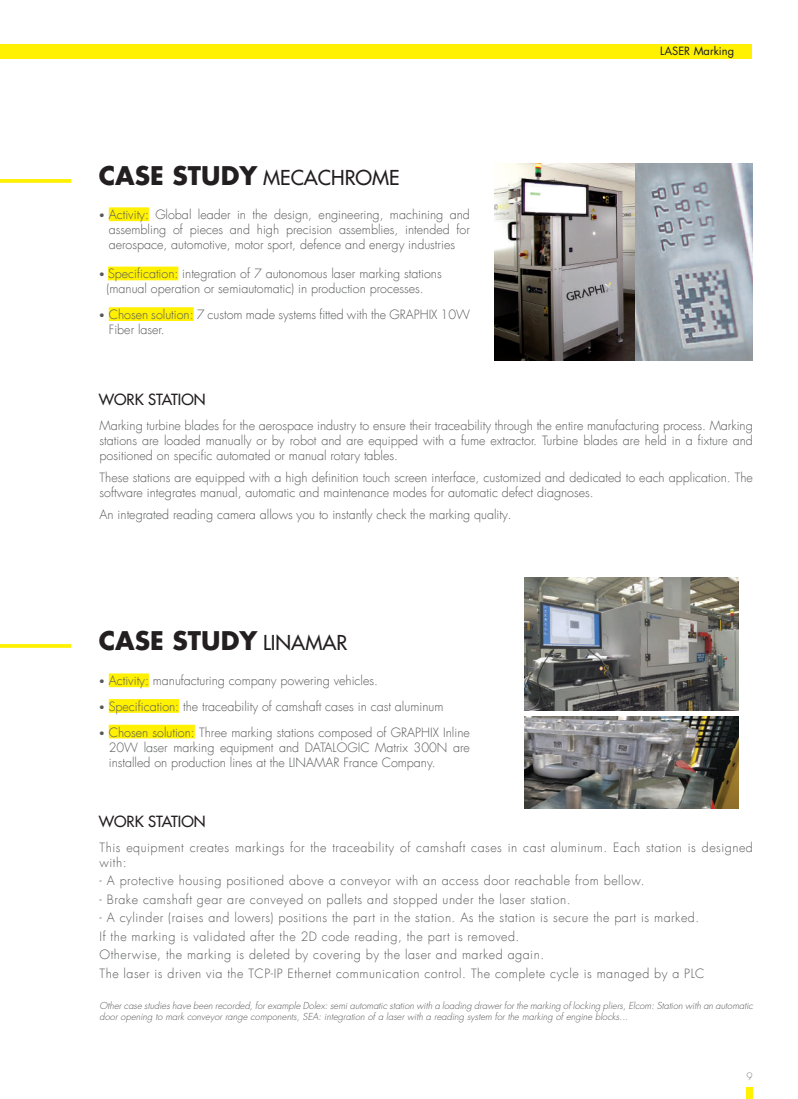
<style>
.page{position:relative;width:798px;height:1099px;background:#fff}
.page>*{position:absolute;margin:0;border:0;box-sizing:border-box;transform-origin:0 0}
.t1{font:700 25px "Futura Std";color:#231f20}
.t2{font:500 20px "Futura Std";color:#231f20}
.t3{font:500 15px "Futura Std";color:#231f20}
.t4{font:300 12.5px/15px "Futura LT";color:#57585a;text-align:justify}
.t5{font:300 12.5px/18.5px "Futura LT";letter-spacing:.04em;color:#57585a}
.t6{font:11.12px "Futura Std";color:#1a1c21}
.t7{font:300 10px "Futura Std";color:#808285}
.t8{font:italic 300 9.38px/11.2px "Futura Std";color:#57585a}
.s1{font-weight:700;font-size:25px}
.s2{font-size:10px}
.s3{font-family:"Futura Std"}
.s4{font-weight:500;font-size:20px}
</style>
<div class="page">
<div style="left:745px;top:1087px;width:7px;height:11px;background:#fff101"></div>
<div style="left:0;top:44px;width:751px;height:14px;background:#fff101"></div>
<svg style="left:0;top:179px;width:71px;height:4px"></svg>
<svg style="left:0;top:644px;width:71px;height:4px"></svg>
<img style="left:494px;top:164px;width:258px;height:196px">
<div style="left:109px;top:207px;width:40px;height:14px;background:#fff101"></div>
<div style="left:108px;top:266px;width:70px;height:14px;background:#fff101"></div>
<div style="left:109px;top:307px;width:84px;height:14px;background:#fff101"></div>
<div style="left:109px;top:673px;width:40px;height:14px;background:#fff101"></div>
<div style="left:109px;top:699px;width:70px;height:13px;background:#fff101"></div>
<div style="left:109px;top:724px;width:86px;height:14px;background:#fff101"></div>
<img style="left:524px;top:578px;width:214px;height:132px">
<img style="left:524px;top:716px;width:214px;height:92px">
<h2 class="t2" style="left:99px;top:165px;width:302px"><span class="s1">CASE STUDY</span> MECACHROME</h2>
<p class="t4" style="left:109px;top:207px;width:362px;text-indent:-10px"><span class="s2">•</span> Activity: Global leader in the design, engineering, machining and assembling of pieces and high precision assemblies, intended for aerospace, automotive, motor sport, defence and energy industries</p>
<p class="t4" style="left:106px;top:267px;width:337px;text-indent:-8px"><span class="s2">•</span> Specification: integration of 7 autonomous laser marking stations (manual operation or semiautomatic) in production processes.</p>
<p class="t4" style="left:109px;top:307px;width:362px;text-indent:-10px"><span class="s2">•</span> Chosen solution: 7 custom made systems fitted with the GRAPHIX 10W<br>Fiber laser.</p>
<p class="t3" style="left:99px;top:390px;width:108px">WORK STATION</p>
<p class="t6" style="left:660px;top:44px;width:75px">LASER Marking</p>
<p class="t4" style="left:100px;top:418px;width:654px">Marking turbine blades for the aerospace industry to ensure their traceability through the entire manufacturing process. Marking stations are loaded manually or by robot and are equipped with a fume extractor. Turbine blades are held in a fixture and positioned on specific automated or manual rotary tables.</p>
<p class="t4" style="left:100px;top:470px;width:654px">These stations are equipped with a high definition touch screen interface, customized and dedicated to each application. The software integrates manual, automatic and maintenance modes for automatic defect diagnoses.</p>
<p class="t4" style="left:100px;top:507px;width:413px">An integrated reading camera allows you to instantly check the marking quality<span class="s3">.</span></p>
<h1 class="t1" style="left:99px;top:623px;width:250px">CASE STUDY <span class="s4">LINAMAR</span></h1>
<p class="t4" style="left:99px;top:673px;width:281px"><span class="s2">•</span> Activity: manufacturing company powering vehicles.</p>
<p class="t4" style="left:99px;top:699px;width:346px"><span class="s2">•</span> Specification: the traceability of camshaft cases in cast aluminum</p>
<p class="t4" style="left:109px;top:725px;width:362px;text-indent:-10px"><span class="s2">•</span> Chosen solution: Three marking stations composed of GRAPHIX Inline 20W laser marking equipment and DATALOGIC Matrix 300N are installed on production lines at the LINAMAR France Company.</p>
<p class="t3" style="left:99px;top:811px;width:108px">WORK STATION</p>
<p class="t5" style="left:100px;top:839px;width:654px;line-height:15px">This equipment creates markings for the traceability of camshaft cases in cast aluminum. Each station is designed with:</p>
<p class="t5" style="left:100px;top:871px;width:546px">- A protective housing positioned above a conveyor with an access door reachable from bellow.</p>
<p class="t5" style="left:100px;top:890px;width:472px">- Brake camshaft gear are conveyed on pallets and stopped under the laser station.</p>
<p class="t5" style="left:100px;top:908px;width:606px">- A cylinder (raises and lowers) positions the part in the station. As the station is secure the part is marked.<br>If the marking is validated after the 2D code reading, the part is removed.<br>Otherwise, the marking is deleted by covering by the laser and marked again.<br>The laser is driven via the TCP-IP Ethernet communication control. The complete cycle is managed by a PLC</p>
<p class="t8" style="left:100px;top:999px;width:654px">Other case studies have been recorded, for example Dolex: semi automatic station with a loading drawer for the marking of locking pliers, Elcom: Station with an automatic door opening to mark conveyor range components, SEA: integration of a laser with a reading system for the marking of engine blocks...</p>
<p class="t7" style="left:746px;top:1070px;width:8px">9</p>
</div>
